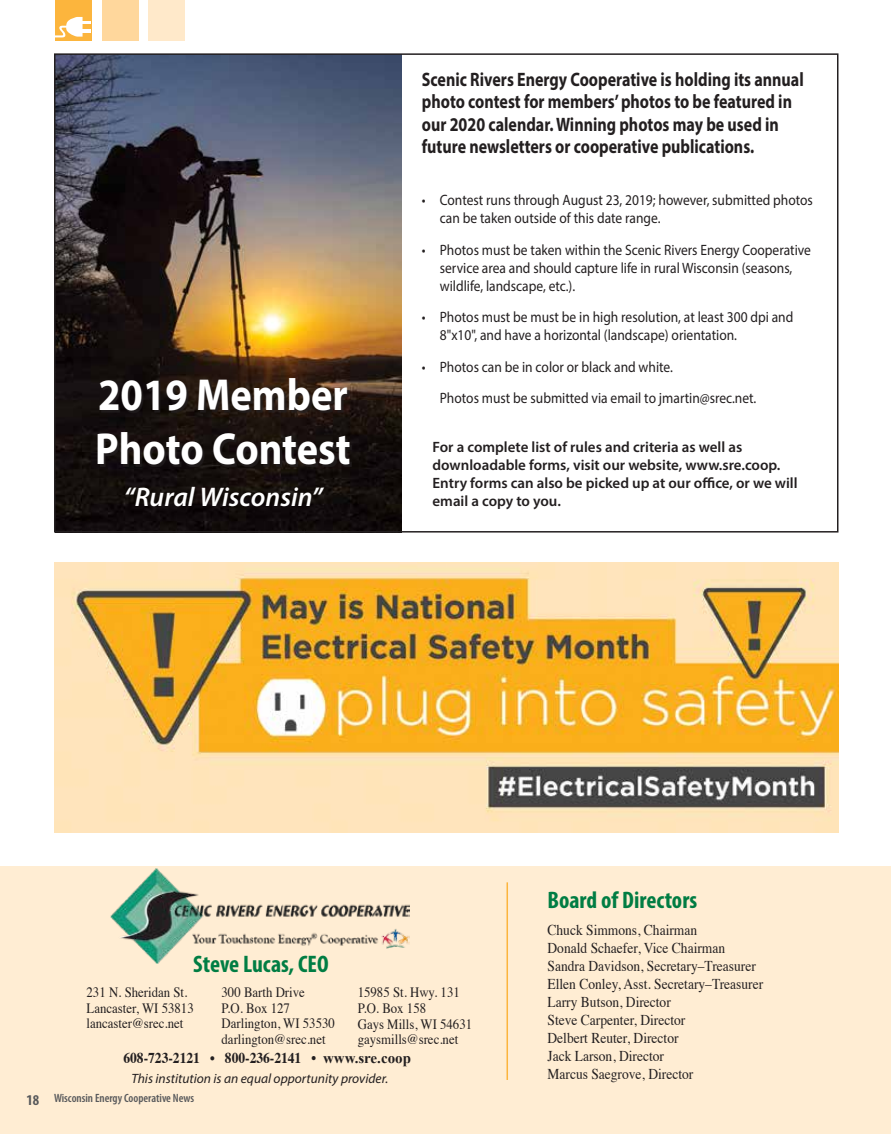
<style>
.page{position:relative;width:891px;height:1134px;background:#fff}
.page>*{position:absolute;margin:0;border:0;box-sizing:border-box;transform-origin:0 0}
.t1{font:700 45px/54px "Myriad Pro";color:#fff;scale:.9 1}
.t2{font:italic 600 27px "Myriad Pro";color:#fff}
.t3{font:700 condensed 24px "Myriad Pro";color:#007d43}
.t4{font:700 19.5px/22.5px "Myriad Pro";color:#231f20;scale:.82 1}
.t5{font:15px/18px "Myriad Pro";color:#231f20;scale:.9 1}
.t6{font:15px/18px "Times";color:#231f20;scale:.9 1}
.t7{font:600 15px/18px "Myriad Pro";color:#231f20}
.t8{font:700 15px "Times";color:#231f20;scale:.9 1}
.t9{font:14.25px/15.8px "Times";color:#231f20;scale:.9 1}
.t10{font:italic 13.5px "Myriad Pro";color:#231f20}
.t11{font:600 condensed 12px "Myriad Pro";color:#58595b}
.s1{font-weight:400}
.s2{font-family:"Times New Roman"}
.s3{font-weight:700;font-size:15px}
</style>
<div class="page">
<img style="left:57px;top:56px;width:345px;height:474px">
<div style="left:54px;top:53px;width:784px;height:480px;border:2px solid #231f20"></div>
<img style="left:54px;top:562px;width:785px;height:271px">
<div style="left:0;top:866px;width:891px;height:268px;background:#ffedd3"></div>
<div style="left:56px;top:0;width:36px;height:40px;background:#fcb53d"></div>
<div style="left:102px;top:0;width:37px;height:40px;background:#ffd79c"></div>
<div style="left:148px;top:0;width:37px;height:40px;background:#ffe9ca"></div>
<svg style="left:55px;top:17px;width:35px;height:21px"></svg>
<hr style="left:507px;top:882px;width:1px;height:198px;background:#fcb53d">
<img style="left:110px;top:869px;width:299px;height:95px">
<div style="left:100px;top:380px;width:252px;height:87px;background:#231f20;opacity:.75"></div>
<h1 class="t1" style="left:95px;top:366px;width:285px">2019 Member<br>Photo Contest</h1>
<h2 class="t2" style="left:124px;top:479px;width:200px">“Rural Wisconsin”</h2>
<h3 class="t4" style="left:422px;top:67px;width:467px">Scenic Rivers Energy Cooperative is holding its annual photo contest for members’ photos to be featured in our 2020 calendar. Winning photos may be used in future newsletters or cooperative publications.</h3>
<p class="t5" style="left:440px;top:191px;width:416px;text-indent:-18px">• Contest runs through August 23, 2019; however, submitted photos can be taken outside of this date range.</p>
<p class="t5" style="left:440px;top:240px;width:414px;text-indent:-18px">• Photos must be taken within the Scenic Rivers Energy Cooperative service area and should capture life in rural Wisconsin (seasons, wildlife, landscape, etc.).</p>
<p class="t5" style="left:440px;top:308px;width:394px;text-indent:-18px">• Photos must be must be in high resolution, at least 300 dpi and<br>8"x10", and have a horizontal (landscape) orientation.</p>
<p class="t5" style="left:440px;top:351px;width:353px;line-height:31.5px;text-indent:-18px">• Photos can be in color or black and white.<br>Photos must be submitted via email to jmartin@srec.net.</p>
<p class="t7" style="left:433px;top:437px;width:367px">For a complete list of rules and criteria as well as downloadable forms, visit our website, www.sre.coop.<br>Entry forms can also be picked up at our office, or we will email a copy to you.</p>
<h3 class="t3" style="left:548px;top:885px;width:151px">Board of Directors</h3>
<h3 class="t3" style="left:193px;top:949px;width:137px">Steve Lucas, CEO</h3>
<p class="t9" style="left:87px;top:983px;width:121px">231 N. Sheridan St.<br>Lancaster, WI 53813 lancaster@srec.net</p>
<p class="t9" style="left:222px;top:983px;width:127px">300 Barth Drive<br>P.O. Box 127<br>Darlington, WI 53530 darlington@srec.net</p>
<p class="t9" style="left:358px;top:983px;width:129px">15985 St. Hwy. 131<br>P.O. Box 158<br>Gays Mills, WI 54631 gaysmills@srec.net</p>
<p class="t8" style="left:123px;top:1044px;width:321px">608-723-2121 • 800-236-2141 <span class="s1">•</span> <span class="s2">www.sre.coop</span></p>
<p class="t10" style="left:131px;top:1070px;width:258px">This institution is an equal opportunity provider.</p>
<p class="t11" style="left:27px;top:1091px;width:169px"><span class="s3">18</span> Wisconsin Energy Cooperative News</p>
<p class="t6" style="left:548px;top:919px;width:241px">Chuck Simmons, Chairman<br>Donald Schaefer, Vice Chairman<br>Sandra Davidson, Secretary–Treasurer<br>Ellen Conley, Asst. Secretary–Treasurer<br>Larry Butson, Director<br>Steve Carpenter, Director<br>Delbert Reuter, Director<br>Jack Larson, Director<br>Marcus Saegrove, Director</p>
</div>
